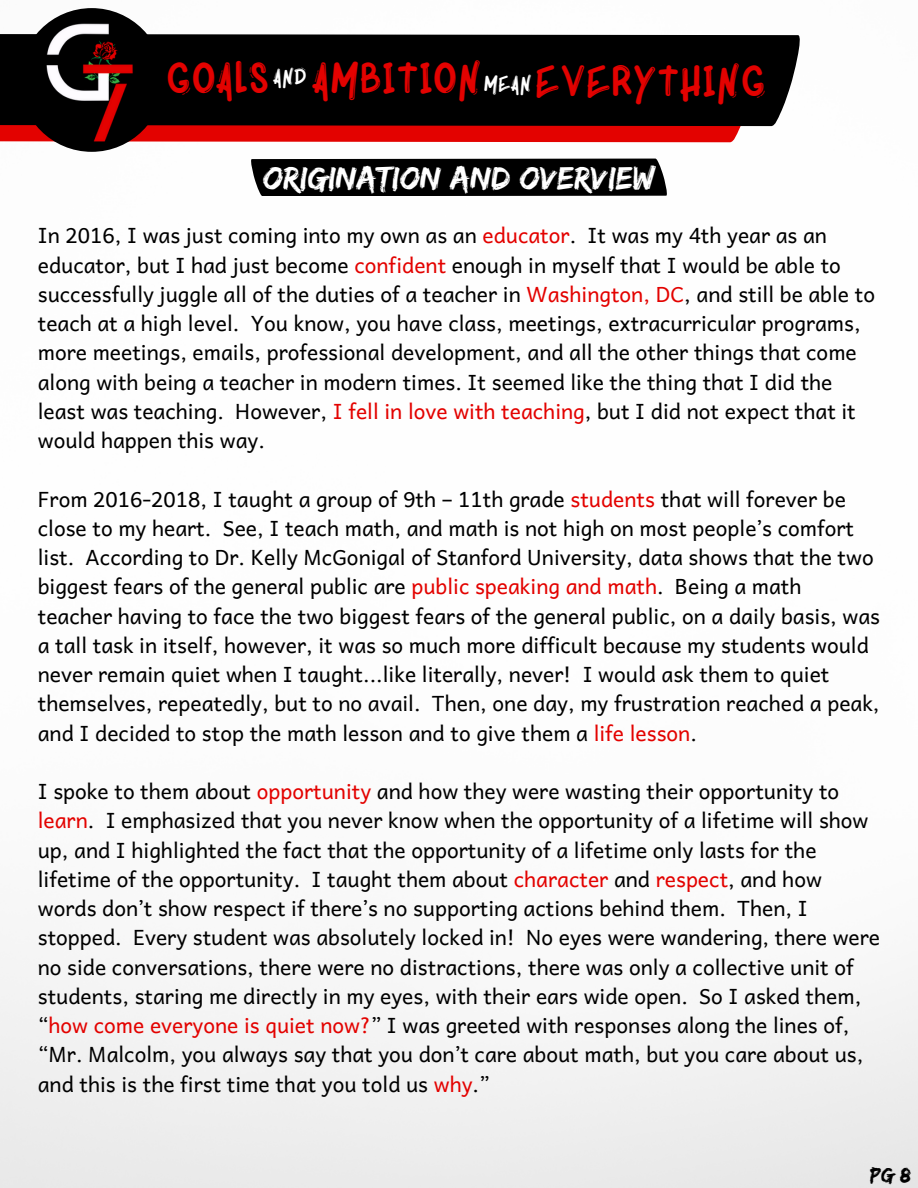
<style>
.page{position:relative;width:918px;height:1188px;background:#fff}
.page>*{position:absolute;margin:0;border:0;box-sizing:border-box;transform-origin:0 0}
.t1{font:42px "XPLOR Bold";color:#e30200}
.t2{font:33.75px "Edo";color:#fff}
.t3{font:22.05px "Edo";color:#000}
.t4{font:21px/29.2px "Andika";color:#000}
.s1{font-size:21px;color:#fff}
.s2{color:#e30200}
</style>
<div class="page">
<img style="left:0;top:8px;width:918px;height:1180px">
<svg style="left:0;top:126px;width:758px;height:16px;background:#e40d0b"></svg>
<div style="left:0;top:34px;width:799px;height:92px;background:#000"></div>
<img style="left:16px;top:8px;width:149px;height:149px;border-radius:50%">
<div style="left:251px;top:159px;width:416px;height:37px;background:#000"></div>
<h1 class="t1" style="left:164px;top:51px;width:603px">GOALS <sup>AND</sup> AMBITION<span class="s1">MEAN</span>EVERYTHING</h1>
<h2 class="t2" style="left:263px;top:158px;width:394px">ORIGINATION AND OVERVIEW</h2>
<p class="t4" style="left:38px;top:220px;width:839px">In 2016, I was just coming into my own as an <span class="s2">educator</span>. It was my 4th year as an educator, but I had just become <span class="s2">confident</span> enough in myself that I would be able to successfully juggle all of the duties of a teacher in <span class="s2">Washington, DC</span>, and still be able to teach at a high level. You know, you have class, meetings, extracurricular programs, more meetings, emails, professional development, and all the other things that come along with being a teacher in modern times. It seemed like the thing that I did the least was teaching. However, <span class="s2">I fell in love with teaching</span>, but I did not expect that it would happen this way.</p>
<p class="t4" style="left:38px;top:483px;width:844px">From 2016-2018, I taught a group of 9th – 11th grade <span class="s2">students</span> that will forever be close to my heart. See, I teach math, and math is not high on most people’s comfort list. According to Dr. Kelly McGonigal of Stanford University, data shows that the two biggest fears of the general public are <span class="s2">public speaking and math</span>. Being a math teacher having to face the two biggest fears of the general public, on a daily basis, was a tall task in itself, however, it was so much more difficult because my students would never remain quiet when I taught...like literally, never! I would ask them to quiet themselves, repeatedly, but to no avail. Then, one day, my frustration reached a peak, and I decided to stop the math lesson and to give them a <span class="s2">life lesson</span>.</p>
<p class="t4" style="left:38px;top:776px;width:844px">I spoke to them about <span class="s2">opportunity</span> and how they were wasting their opportunity to <span class="s2">learn</span>. I emphasized that you never know when the opportunity of a lifetime will show up, and I highlighted the fact that the opportunity of a lifetime only lasts for the lifetime of the opportunity. I taught them about <span class="s2">character</span> and <span class="s2">respect</span>, and how words don’t show respect if there’s no supporting actions behind them. Then, I stopped. Every student was absolutely locked in! No eyes were wandering, there were no side conversations, there were no distractions, there was only a collective unit of students, staring me directly in my eyes, with their ears wide open. So I asked them, “<span class="s2">how come everyone is quiet now?</span>” I was greeted with responses along the lines of, “Mr. Malcolm, you always say that you don’t care about math, but you care about us, and this is the first time that you told us <span class="s2">why</span>.”</p>
<p class="t3" style="left:870px;top:1162px;width:42px">PG 8</p>
</div>
